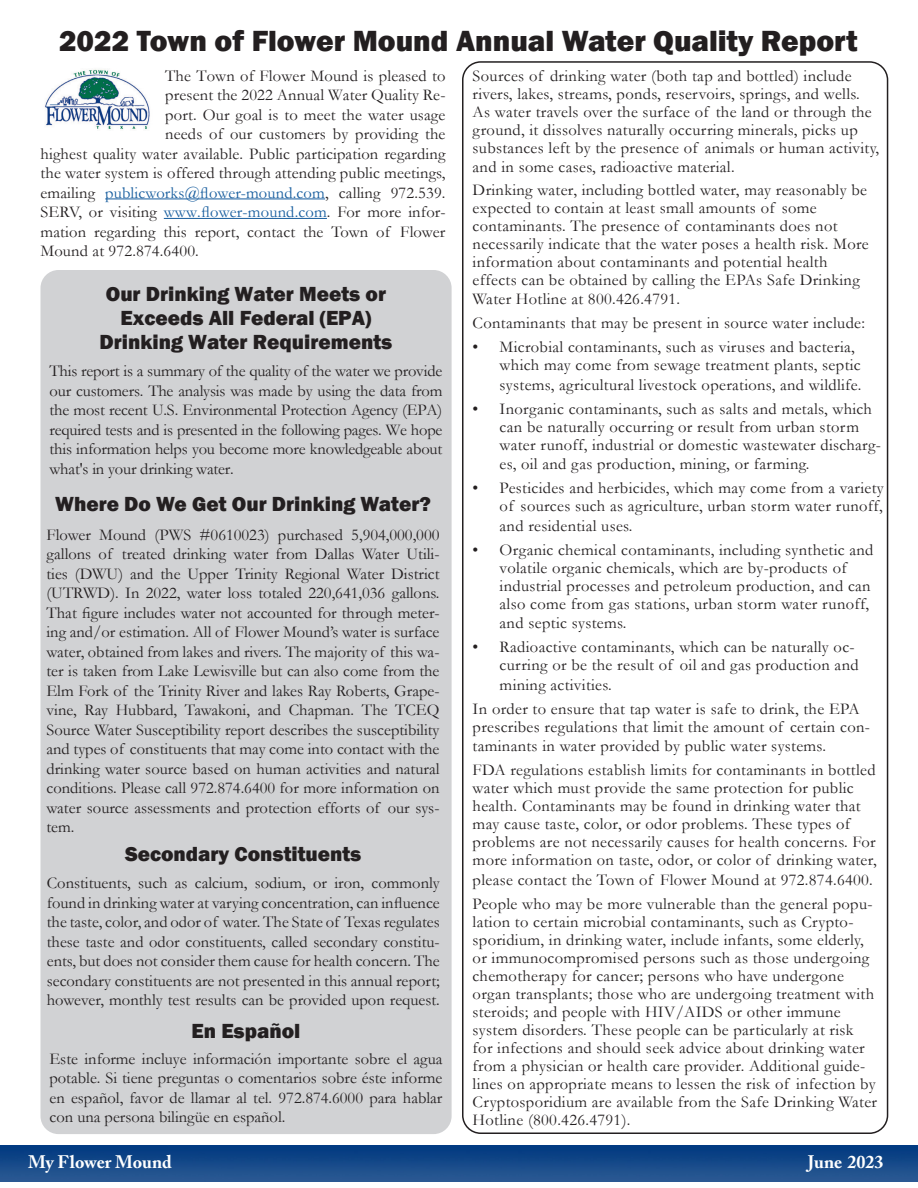
<style>
.page{position:relative;width:918px;height:1188px;background:#fff}
.page>*{position:absolute;margin:0;border:0;box-sizing:border-box;transform-origin:0 0}
.t1{font:800 30px "Franklin Gothic";color:#231f20}
.t2{font:800 21px "Franklin Gothic";color:#231f20}
.t3{font:700 18px "Adobe Caslon Pro";color:#fff}
.t4{font:16.5px/18px "Garamond";letter-spacing:.02em;color:#231f20}
.t5{font:16.5px "Garamond";letter-spacing:.01em;color:#175d9e}
.s1{color:#231f20}
.s2{color:#175d9e}
</style>
<div class="page">
<img style="left:0;top:1145px;width:918px;height:37px">
<div style="left:40px;top:270px;width:412px;height:864px;background:#d1d2d4;border-radius:18px"></div>
<hr style="left:105px;top:199px;width:220px;height:1px;background:#175d9e">
<hr style="left:164px;top:218px;width:163px;height:1px;background:#175d9e">
<img style="left:45px;top:69px;width:105px;height:60px">
<p class="t1" style="left:59px;top:22px;width:800px">2022 Town of Flower Mound Annual Water Quality Report</p>
<p class="t4" style="left:165px;top:66px;width:282px">The Town of Flower Mound is pleased to</p>
<p class="t4" style="left:165px;top:86px;width:282px">present the 2022 Annual Water Quality Re-</p>
<p class="t4" style="left:165px;top:105px;width:282px">port. Our goal is to meet the water usage</p>
<p class="t4" style="left:165px;top:125px;width:282px">needs of our customers by providing the</p>
<p class="t4" style="left:40px;top:144px;width:406px">highest quality water available. Public participation regarding</p>
<p class="t4" style="left:40px;top:164px;width:407px">the water system is offered through attending public meetings,</p>
<p class="t5" style="left:40px;top:181px;width:407px"><span class="s1">emailing</span> publicworks@flower-mound.com<span class="s1">, calling 972.539.</span></p>
<p class="t4" style="left:40px;top:203px;width:407px">SERV, or visiting <span class="s2">www.flower-mound.com</span>. For more infor-</p>
<p class="t4" style="left:40px;top:222px;width:406px">mation regarding this report, contact the Town of Flower</p>
<p class="t4" style="left:40px;top:242px;width:160px">Mound at 972.874.6400.</p>
<p class="t2" style="left:106px;top:281px;width:282px">Our Drinking Water Meets or</p>
<p class="t2" style="left:121px;top:305px;width:252px">Exceeds All Federal (EPA)</p>
<p class="t2" style="left:100px;top:329px;width:294px">Drinking Water Requirements</p>
<p class="t4" style="left:50px;top:361px;width:394px;line-height:19.5px;text-align:justify">This report is a summary of the quality of the water we provide our customers. The analysis was made by using the data from the most recent U.S. Environmental Protection Agency (EPA) required tests and is presented in the following pages. We hope this information helps you become more knowledgeable about what's in your drinking water.</p>
<p class="t4" style="left:473px;top:66px;width:408px">Sources of drinking water (both tap and bottled) include rivers, lakes, streams, ponds, reservoirs, springs, and wells.<br>As water travels over the surface of the land or through the ground, it dissolves naturally occurring minerals, picks up substances left by the presence of animals or human activity,</p>
<p class="t4" style="left:473px;top:158px;width:264px">and in some cases, radioactive material.</p>
<p class="t4" style="left:473px;top:180px;width:396px">Drinking water, including bottled water, may reasonably be</p>
<p class="t4" style="left:473px;top:198px;width:346px">expected to contain at least small amounts of some</p>
<p class="t4" style="left:473px;top:216px;width:366px">contaminants. The presence of contaminants does not</p>
<p class="t4" style="left:473px;top:234px;width:398px">necessarily indicate that the water poses a health risk. More</p>
<p class="t4" style="left:473px;top:252px;width:356px">information about contaminants and potential health</p>
<p class="t4" style="left:473px;top:270px;width:389px">effects can be obtained by calling the EPAs Safe Drinking</p>
<p class="t4" style="left:473px;top:290px;width:209px">Water Hotline at 800.426.4791.</p>
<p class="t4" style="left:473px;top:314px;width:394px">Contaminants that may be present in source water include:</p>
<p class="t4" style="left:500px;top:338px;width:363px;text-indent:-27px">• Microbial contaminants, such as viruses and bacteria, which may come from sewage treatment plants, septic</p>
<p class="t4" style="left:500px;top:375px;width:363px">systems, agricultural livestock operations, and wildlife.</p>
<p class="t4" style="left:500px;top:399px;width:383px;text-indent:-27px">• Inorganic contaminants, such as salts and metals, which can be naturally occurring or result from urban storm water runoff, industrial or domestic wastewater discharg-</p>
<p class="t4" style="left:500px;top:455px;width:311px">es, oil and gas production, mining, or farming.</p>
<p class="t4" style="left:473px;top:479px;width:413px;text-align:right">• Pesticides and herbicides, which may come from a variety of sources such as agriculture, urban storm water runoff,</p>
<p class="t4" style="left:500px;top:516px;width:134px">and residential uses.</p>
<p class="t4" style="left:500px;top:540px;width:375px;text-indent:-27px">• Organic chemical contaminants, including synthetic and volatile organic chemicals, which are by-products of industrial processes and petroleum production, and can also come from gas stations, urban storm water runoff,</p>
<p class="t4" style="left:500px;top:614px;width:128px">and septic systems.</p>
<p class="t4" style="left:473px;top:638px;width:388px;text-align:right">• Radioactive contaminants, which can be naturally oc&shy;curring or be the result of oil and gas production and</p>
<p class="t4" style="left:500px;top:675px;width:114px">mining activities.</p>
<p class="t4" style="left:473px;top:699px;width:399px">In order to ensure that tap water is safe to drink, the EPA prescribes regulations that limit the amount of certain con-</p>
<p class="t4" style="left:473px;top:737px;width:355px">taminants in water provided by public water systems.</p>
<p class="t4" style="left:473px;top:761px;width:406px">FDA regulations establish limits for contaminants in bottled water which must provide the same protection for public health. Contaminants may be found in drinking water that may cause taste, color, or odor problems. These types of problems are not necessarily causes for health concerns. For more information on taste, odor, or color of drinking water,</p>
<p class="t4" style="left:473px;top:870px;width:402px">please contact the Town of Flower Mound at 972.874.6400.</p>
<p class="t4" style="left:473px;top:894px;width:406px">People who may be more vulnerable than the general popu&shy;lation to certain microbial contaminants, such as Crypto&shy;sporidium, in drinking water, include infants, some elderly, or immunocompromised persons such as those undergoing chemotherapy for cancer; persons who have undergone organ transplants; those who are undergoing treatment with steroids; and people with HIV/AIDS or other immune system disorders. These people can be particularly at risk for infections and should seek advice about drinking water from a physician or health care provider. Additional guide&shy;lines on appropriate means to lessen the risk of infection by Cryptosporidium are available from the Safe Drinking Water Hotline (800.426.4791).</p>
<p class="t2" style="left:55px;top:491px;width:377px">Where Do We Get Our Drinking Water?</p>
<p class="t4" style="left:46px;top:524px;width:395px;line-height:19.5px;text-align:justify">Flower Mound (PWS #0610023) purchased 5,904,000,000 gallons of treated drinking water from Dallas Water Utili&shy;ties (DWU) and the Upper Trinity Regional Water District (UTRWD). In 2022, water loss totaled 220,641,036 gallons.<br>That figure includes water not accounted for through meter&shy;ing and/or estimation. All of Flower Mound’s water is surface water, obtained from lakes and rivers. The majority of this wa&shy;ter is taken from Lake Lewisville but can also come from the Elm Fork of the Trinity River and lakes Ray Roberts, Grape&shy;vine, Ray Hubbard, Tawakoni, and Chapman. The TCEQ Source Water Susceptibility report describes the susceptibility and types of constituents that may come into contact with the drinking water source based on human activities and natural conditions. Please call 972.874.6400 for more information on water source assessments and protection efforts of our sys&shy;tem.</p>
<p class="t2" style="left:125px;top:841px;width:238px">Secondary Constituents</p>
<p class="t4" style="left:47px;top:873px;width:395px;line-height:19.5px;text-align:justify">Constituents, such as calcium, sodium, or iron, commonly found in drinking water at varying concentration, can influence the taste, color, and odor of water. The State of Texas regulates these taste and odor constituents, called secondary constitu&shy;ents, but does not consider them cause for health concern. The secondary constituents are not presented in this annual report; however, monthly test results can be provided upon request.</p>
<p class="t2" style="left:192px;top:1018px;width:110px">En Español</p>
<p class="t4" style="left:50px;top:1048px;width:394px;line-height:19.5px;text-align:justify">Este informe incluye información importante sobre el agua potable. Si tiene preguntas o comentarios sobre éste informe en español, favor de llamar al tel. 972.874.6000 para hablar con una persona bilingüe en español.</p>
<p class="t3" style="left:28px;top:1151px;width:145px">My Flower Mound</p>
<p class="t3" style="left:808px;top:1152px;width:77px">June 2023</p>
</div>
